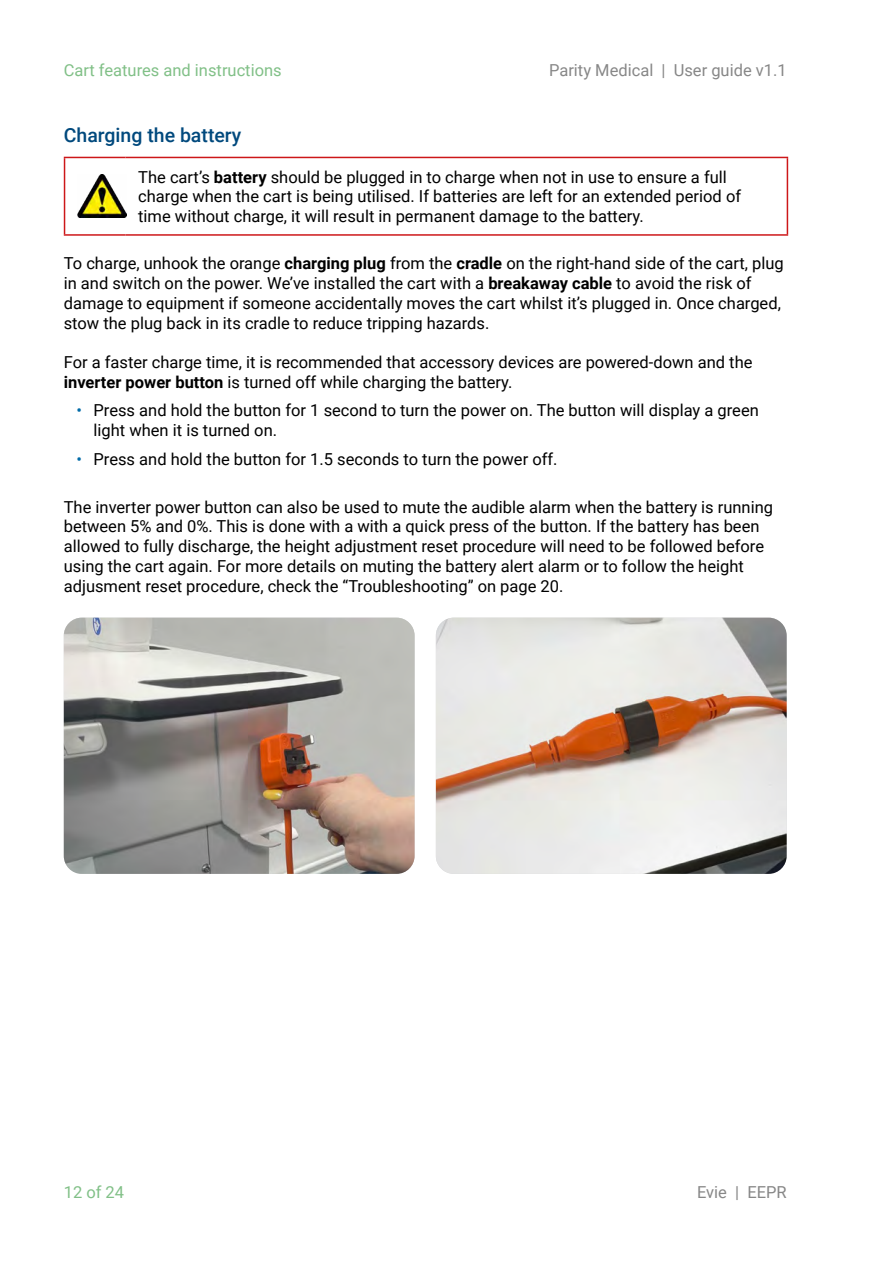
<style>
.page{position:relative;width:893px;height:1263px;background:#fff}
.page>*{position:absolute;margin:0;border:0;box-sizing:border-box;transform-origin:0 0}
.t1{font:500 19.5px "Roboto";color:#00497d}
.t2{font:16.5px/19.8px "Roboto";color:#000}
.t3{font:16.5px "Roboto";color:#878787}
.t4{font:16.5px "Roboto";color:#81c087}
.s1{font-weight:700}
.s2{color:#006ba8}
</style>
<div class="page">
<hr style="left:64px;top:157px;width:61px;height:1px;background:#cd1719">
<hr style="left:64px;top:158px;width:1px;height:76px;background:#cd1719">
<hr style="left:125px;top:157px;width:663px;height:1px;background:#cd1719">
<hr style="left:787px;top:158px;width:1px;height:76px;background:#cd1719">
<hr style="left:64px;top:234px;width:61px;height:2px;background:#cd1719">
<hr style="left:125px;top:234px;width:663px;height:2px;background:#cd1719">
<img style="left:77px;top:175px;width:49px;height:42px">
<img style="left:64px;top:618px;width:351px;height:256px">
<img style="left:436px;top:618px;width:351px;height:256px">
<p class="t4" style="left:64px;top:59px;width:219px">Cart features and instructions</p>
<p class="t3" style="left:549px;top:59px;width:239px">Parity Medical | User guide v1.1</p>
<p class="t1" style="left:64px;top:122px;width:179px">Charging the battery</p>
<p class="t2" style="left:138px;top:166px;width:604px">The cart’s <span class="s1">battery</span> should be plugged in to charge when not in use to ensure a full charge when the cart is being utilised. If batteries are left for an extended period of time without charge, it will result in permanent damage to the battery.</p>
<p class="t2" style="left:64px;top:253px;width:721px">To charge, unhook the orange <span class="s1">charging plug</span> from the <span class="s1">cradle</span> on the right-hand side of the cart, plug in and switch on the power. We’ve installed the cart with a <span class="s1">breakaway cable</span> to avoid the risk of damage to equipment if someone accidentally moves the cart whilst it’s plugged in. Once charged, stow the plug back in its cradle to reduce tripping hazards.</p>
<p class="t2" style="left:64px;top:352px;width:690px">For a faster charge time, it is recommended that accessory devices are powered-down and the <span class="s1">inverter power button</span> is turned off while charging the battery.</p>
<p class="t2" style="left:94px;top:400px;width:667px;text-indent:-17px"><span class="s2">•</span> Press and hold the button for 1 second to turn the power on. The button will display a green light when it is turned on.</p>
<p class="t2" style="left:77px;top:448px;width:482px"><span class="s2">•</span> Press and hold the button for 1.5 seconds to turn the power off.</p>
<p class="t2" style="left:64px;top:496px;width:711px">The inverter power button can also be used to mute the audible alarm when the battery is running between 5% and 0%. This is done with a with a quick press of the button. If the battery has been allowed to fully discharge, the height adjustment reset procedure will need to be followed before using the cart again. For more details on muting the battery alert alarm or to follow the height adjusment reset procedure, check the “Troubleshooting” on page 20.</p>
<p class="t4" style="left:64px;top:1181px;width:62px">12 of 24</p>
<p class="t3" style="left:697px;top:1181px;width:91px">Evie | EEPR</p>
</div>
